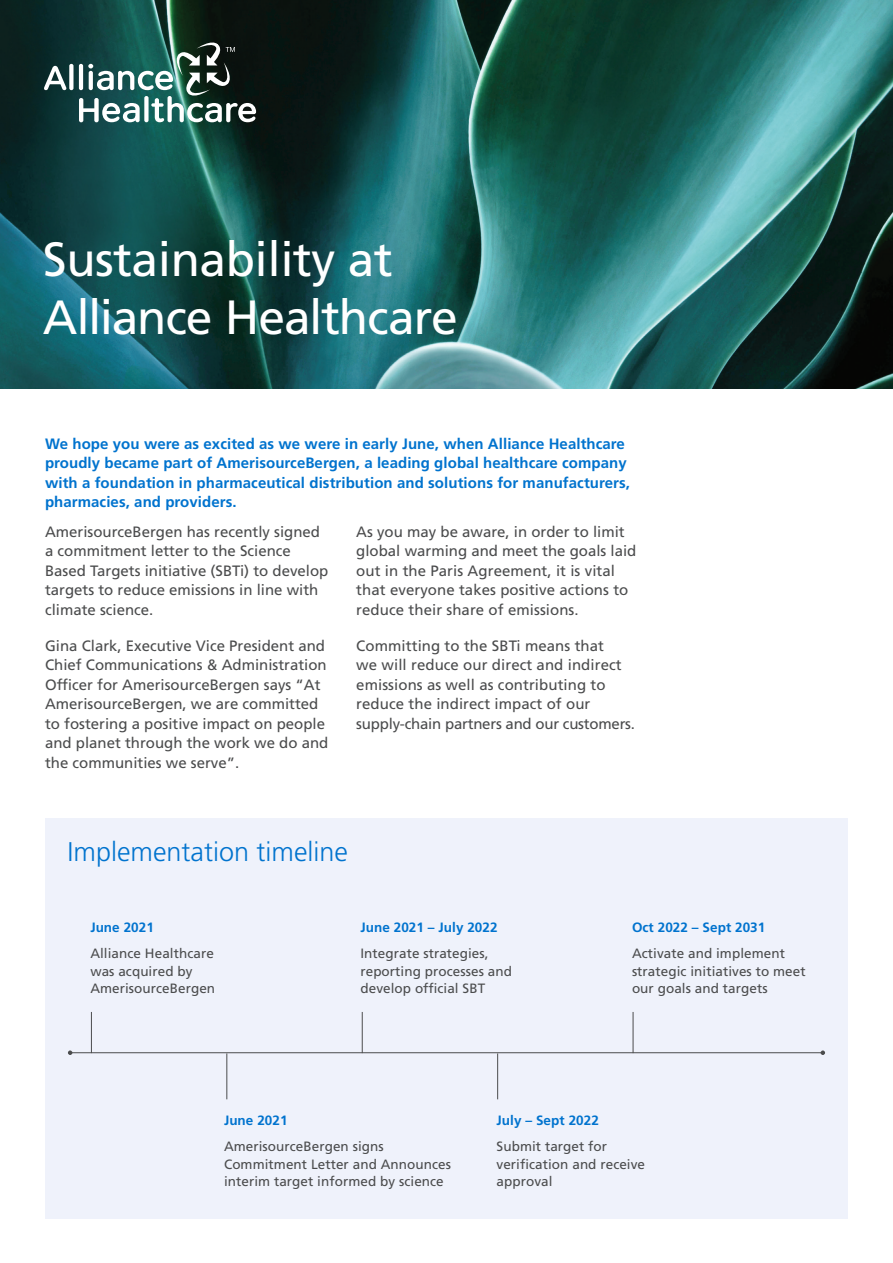
<style>
.page{position:relative;width:893px;height:1263px;background:#fff}
.page>*{position:absolute;margin:0;border:0;box-sizing:border-box;transform-origin:0 0}
.body_copy{font:48px/57.6px "Frutiger LT Std";letter-spacing:-.015em;color:#fff}
.L1_Headline_18_pt{font:300 27px "Frutiger LT Std";color:#0073ce}
.L3_Body_copy_10_pt{font:15px/19.5px "Frutiger LT Std";color:#4b4c4d}
.L3_Body_copy_10_pt-2{font:700 15px/19.5px "Frutiger LT Std";letter-spacing:.005em;color:#0073ce}
.L3_Body_copy_9_pt{font:13.5px/17.5px "Frutiger LT Std";letter-spacing:.005em;color:#4b4c4d}
.L3_Body_copy_9_pt-2{font:700 13.5px "Frutiger LT Std";letter-spacing:.005em;color:#0073ce}
</style>
<div class="page">
<img style="left:0;top:0;width:893px;height:388px">
<div style="left:45px;top:818px;width:803px;height:401px;background:#eff2fb"></div>
<hr style="left:70px;top:1052px;width:753px;height:1px;background:#4b4c4d">
<svg style="left:68px;top:1050px;width:4px;height:5px"></svg>
<svg style="left:821px;top:1050px;width:4px;height:5px"></svg>
<hr style="left:91px;top:1012px;width:1px;height:41px;background:#4b4c4d">
<hr style="left:226px;top:1053px;width:1px;height:46px;background:#4b4c4d">
<hr style="left:497px;top:1053px;width:1px;height:46px;background:#4b4c4d">
<hr style="left:362px;top:1012px;width:1px;height:41px;background:#4b4c4d">
<hr style="left:633px;top:1012px;width:1px;height:41px;background:#4b4c4d">
<svg style="left:69px;top:64px;width:4px;height:26px"></svg>
<svg style="left:44px;top:66px;width:23px;height:24px"></svg>
<svg style="left:79px;top:43px;width:177px;height:79px"></svg>
<p class="body_copy" style="left:43px;top:231px;width:416px">Sustainability at<br>Alliance Healthcare</p>
<p class="L3_Body_copy_10_pt-2" style="left:45px;top:434px;width:586px">We hope you were as excited as we were in early June, when Alliance Healthcare proudly became part of AmerisourceBergen, a leading global healthcare company with a foundation in pharmaceutical distribution and solutions for manufacturers, pharmacies, and providers.</p>
<p class="L3_Body_copy_10_pt" style="left:45px;top:522px;width:285px">AmerisourceBergen has recently signed a commitment letter to the Science Based Targets initiative (SBTi) to develop targets to reduce emissions in line with climate science.</p>
<p class="L3_Body_copy_10_pt" style="left:45px;top:636px;width:285px">Gina Clark, Executive Vice President and Chief Communications &amp; Administration Officer for AmerisourceBergen says “At AmerisourceBergen, we are committed to fostering a positive impact on people and planet through the work we do and the communities we serve”.</p>
<p class="L3_Body_copy_10_pt" style="left:356px;top:522px;width:282px">As you may be aware, in order to limit global warming and meet the goals laid out in the Paris Agreement, it is vital that everyone takes positive actions to reduce their share of emissions.</p>
<p class="L3_Body_copy_10_pt" style="left:356px;top:636px;width:280px">Committing to the SBTi means that<br>we will reduce our direct and indirect emissions as well as contributing to reduce the indirect impact of our supply-chain partners and our customers.</p>
<p class="L1_Headline_18_pt" style="left:68px;top:837px;width:282px">Implementation timeline</p>
<p class="L3_Body_copy_9_pt-2" style="left:90px;top:919px;width:65px">June 2021</p>
<p class="L3_Body_copy_9_pt" style="left:90px;top:944px;width:126px">Alliance Healthcare was acquired by<br>AmerisourceBergen</p>
<p class="L3_Body_copy_9_pt-2" style="left:360px;top:919px;width:139px">June 2021 – July 2022</p>
<p class="L3_Body_copy_9_pt" style="left:360px;top:944px;width:153px">Integrate strategies, reporting processes and develop official SBT</p>
<p class="L3_Body_copy_9_pt-2" style="left:632px;top:919px;width:135px">Oct 2022 – Sept 2031</p>
<p class="L3_Body_copy_9_pt" style="left:632px;top:944px;width:175px">Activate and implement strategic initiatives to meet our goals and targets</p>
<p class="L3_Body_copy_9_pt-2" style="left:224px;top:1112px;width:65px">June 2021</p>
<p class="L3_Body_copy_9_pt" style="left:224px;top:1137px;width:229px">AmerisourceBergen signs<br>Commitment Letter and Announces interim target informed by science</p>
<p class="L3_Body_copy_9_pt-2" style="left:497px;top:1112px;width:104px">July – Sept 2022</p>
<p class="L3_Body_copy_9_pt" style="left:497px;top:1137px;width:150px">Submit target for verification and receive approval</p>
</div>
